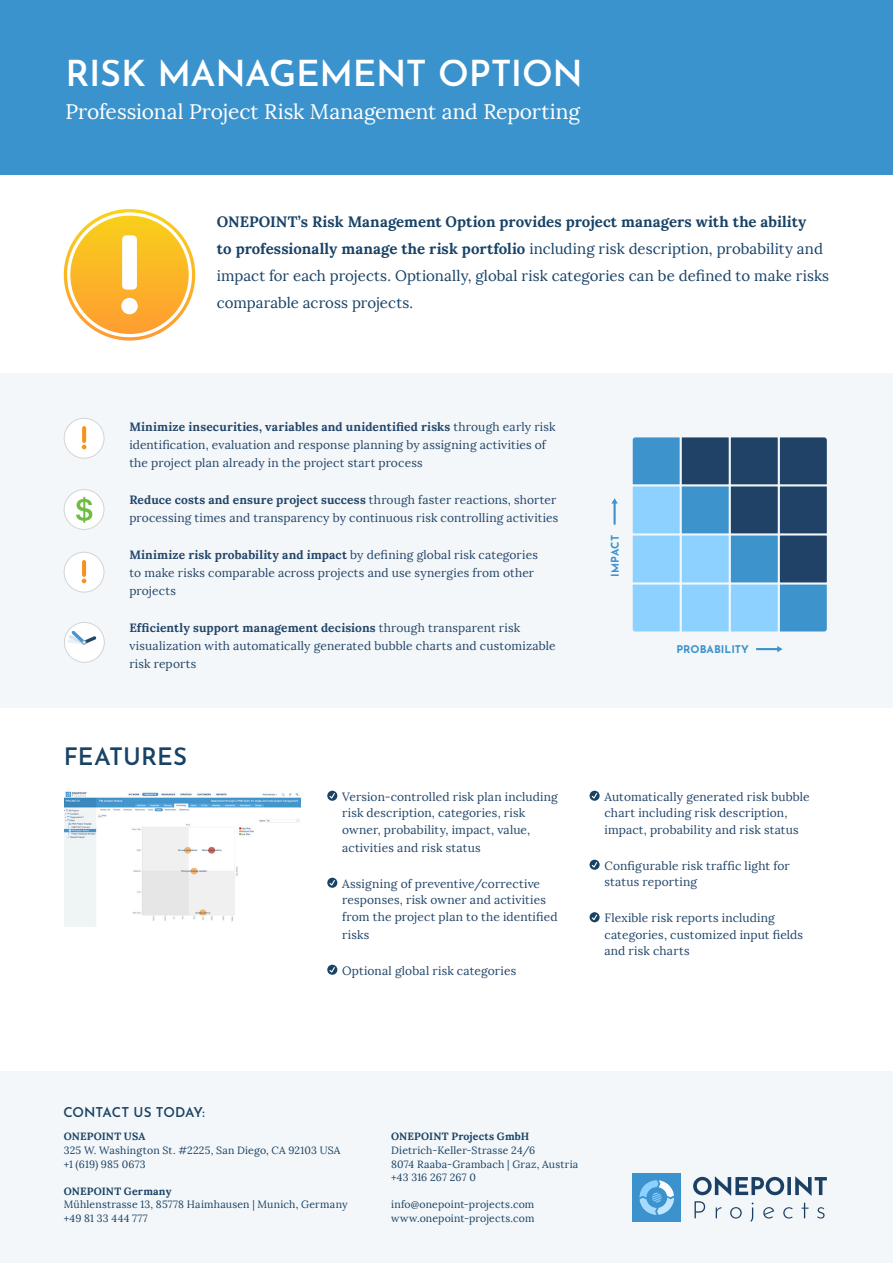
<style>
.page{position:relative;width:893px;height:1263px;background:#fff}
.page>*{position:absolute;margin:0;border:0;box-sizing:border-box;transform-origin:0 0}
.t1{font:600 36px "Josefin Sans";letter-spacing:-.01em;color:#fff}
.Heading_1{font:600 24px "Josefin Sans";color:#184266}
.Subtitle{font:21px "Lora";letter-spacing:-.005em;color:#fff}
.Intro{font:15px/27px "Lora";color:#184266}
.Heading_2{font:600 13.5px "Josefin Sans";letter-spacing:-.02em;color:#184266}
.Benefits{font:12px/18px "Lora";letter-spacing:.015em;color:#224569}
.List{font:12px/16.5px "Lora";letter-spacing:.015em;color:#224569}
.t2{font:700 10.65px "Josefin Sans";color:#3d93cc}
.Contact{font:10.5px "Lora";letter-spacing:.02em;color:#184266}
.Contact-2{font:700 10.5px "Lora";letter-spacing:.015em;color:#184266}
.Contact-3{font:10.5px "Lora";letter-spacing:.045em;color:#184266}
.s1{font-weight:700}
</style>
<div class="page">
<div style="left:0;top:0;width:893px;height:174px;background:#3b93cd"></div>
<div style="left:0;top:1071px;width:893px;height:192px;background:#f4f7f9"></div>
<div style="left:0;top:373px;width:893px;height:335px;background:#f4f7f9"></div>
<div style="left:64px;top:622px;width:40px;height:40px;background:#fff;border:1px solid #d0d5d9;border-radius:50%"></div>
<svg style="left:68px;top:631px;width:28px;height:14px"></svg>
<div style="left:64px;top:489px;width:40px;height:41px;background:#fff;border:1px solid #d0d5d9;border-radius:50%"></div>
<svg style="left:76px;top:497px;width:16px;height:26px"></svg>
<div style="left:64px;top:418px;width:40px;height:40px;background:#fff;border:1px solid #d0d5d9;border-radius:50%"></div>
<svg style="left:82px;top:426px;width:4px;height:17px"></svg>
<svg style="left:82px;top:445px;width:4px;height:4px"></svg>
<div style="left:64px;top:552px;width:40px;height:40px;background:#fff;border:1px solid #d0d5d9;border-radius:50%"></div>
<hr style="left:82px;top:560px;width:4px;height:17px;background:#f7931d;border-radius:2px">
<svg style="left:82px;top:579px;width:4px;height:4px"></svg>
<svg style="left:327px;top:791px;width:10px;height:10px"></svg>
<svg style="left:328px;top:792px;width:8px;height:8px"></svg>
<svg style="left:327px;top:878px;width:10px;height:10px"></svg>
<svg style="left:328px;top:879px;width:8px;height:8px"></svg>
<svg style="left:327px;top:965px;width:10px;height:10px"></svg>
<svg style="left:328px;top:966px;width:8px;height:8px"></svg>
<svg style="left:589px;top:791px;width:11px;height:10px"></svg>
<svg style="left:591px;top:792px;width:7px;height:8px"></svg>
<svg style="left:589px;top:860px;width:11px;height:10px"></svg>
<svg style="left:591px;top:861px;width:7px;height:8px"></svg>
<svg style="left:589px;top:912px;width:11px;height:10px"></svg>
<svg style="left:591px;top:913px;width:7px;height:8px"></svg>
<img style="left:65px;top:791px;width:236px;height:135px">
<svg style="left:64px;top:209px;width:131px;height:132px;background:#fbbb36"></svg>
<div style="left:67px;top:212px;width:125px;height:125px;border:3px solid #fff;border-radius:50%"></div>
<svg style="left:122px;top:235px;width:15px;height:55px"></svg>
<div style="left:121px;top:298px;width:17px;height:16px;background:#fff;border-radius:8px"></div>
<svg style="left:633px;top:437px;width:194px;height:194px;background:#5a92bc"></svg>
<svg style="left:611px;top:498px;width:7px;height:5px"></svg>
<hr style="left:613px;top:503px;width:3px;height:22px;background:#3d93cc">
<svg style="left:777px;top:646px;width:5px;height:6px"></svg>
<hr style="left:756px;top:648px;width:22px;height:2px;background:#3d93cc">
<svg style="left:693px;top:1176px;width:134px;height:46px"></svg>
<div style="left:632px;top:1173px;width:49px;height:49px;background:#3b92cc"></div>
<svg style="left:639px;top:1180px;width:35px;height:35px"></svg>
<p class="t1" style="left:65px;top:43px;width:519px">RISK MANAGEMENT OPTION</p>
<p class="Subtitle" style="left:65px;top:99px;width:516px">Professional Project Risk Management and Reporting</p>
<p class="Intro" style="left:217px;top:208px;width:614px"><span class="s1">ONEPOINT’s Risk Management Option provides project managers with the ability<br>to professionally manage the risk portfolio</span> including risk description, probability and impact for each projects. Optionally, global risk categories can be defined to make risks comparable across projects.</p>
<p class="Benefits" style="left:129px;top:417px;width:428px"><span class="s1">Minimize insecurities, variables and unidentified risks</span> through early risk identification, evaluation and response planning by assigning activities of the project plan already in the project start process</p>
<p class="Benefits" style="left:129px;top:490px;width:431px"><span class="s1">Reduce costs and ensure project success</span> through faster reactions, shorter processing times and transparency by continuous risk controlling activities</p>
<p class="Benefits" style="left:129px;top:546px;width:410px"><span class="s1">Minimize risk probability and impact</span> by defining global risk categories to make risks comparable across projects and use synergies from other projects</p>
<p class="Benefits" style="left:129px;top:619px;width:428px"><span class="s1">Efficiently support management decisions</span> through transparent risk visualization with automatically generated bubble charts and customizable risk reports</p>
<p class="Heading_1" style="left:64px;top:736px;width:125px">FEATURES</p>
<p class="List" style="left:342px;top:788px;width:217px">Version-controlled risk plan including risk description, categories, risk owner, probability, impact, value,</p>
<p class="List" style="left:342px;top:839px;width:140px">activities and risk status</p>
<p class="List" style="left:342px;top:875px;width:217px">Assigning of preventive/corrective responses, risk owner and activities from the project plan to the identified</p>
<p class="List" style="left:342px;top:926px;width:29px">risks</p>
<p class="List" style="left:342px;top:962px;width:176px">Optional global risk categories</p>
<p class="t2" style="left:606px;top:577px;width:43px;rotate:-90deg">IMPACT</p>
<p class="t2" style="left:676px;top:640px;width:74px">PROBABILITY</p>
<p class="List" style="left:604px;top:788px;width:207px">Automatically generated risk bubble chart including risk description, impact, probability and risk status</p>
<p class="List" style="left:604px;top:857px;width:187px">Configurable risk traffic light for status reporting</p>
<p class="List" style="left:604px;top:910px;width:200px">Flexible risk reports including categories, customized input fields and risk charts</p>
<p class="Heading_2" style="left:63px;top:1100px;width:143px">CONTACT US TODAY:</p>
<p class="Contact-2" style="left:64px;top:1130px;width:83px">ONEPOINT USA</p>
<p class="Contact" style="left:64px;top:1144px;width:278px">325 W. Washington St. #2225, San Diego, CA 92103 USA</p>
<p class="Contact" style="left:64px;top:1157px;width:83px">+1 (619) 985 0673</p>
<p class="Contact-2" style="left:64px;top:1184px;width:109px">ONEPOINT Germany</p>
<p class="Contact" style="left:64px;top:1198px;width:285px">Mühlenstrasse 13, 85778 Haimhausen | Munich, Germany</p>
<p class="Contact-3" style="left:64px;top:1211px;width:85px">+49 81 33 444 777</p>
<p class="Contact-2" style="left:391px;top:1130px;width:140px">ONEPOINT Projects GmbH</p>
<p class="Contact" style="left:391px;top:1144px;width:146px">Dietrich-Keller-Strasse 24/6</p>
<p class="Contact" style="left:391px;top:1157px;width:189px">8074 Raaba-Grambach | Graz, Austria</p>
<p class="Contact" style="left:391px;top:1171px;width:86px">+43 316 267 267 0</p>
<p class="Contact" style="left:391px;top:1198px;width:145px">info@onepoint-projects.com</p>
<p class="Contact" style="left:391px;top:1211px;width:145px">www.onepoint-projects.com</p>
</div>
